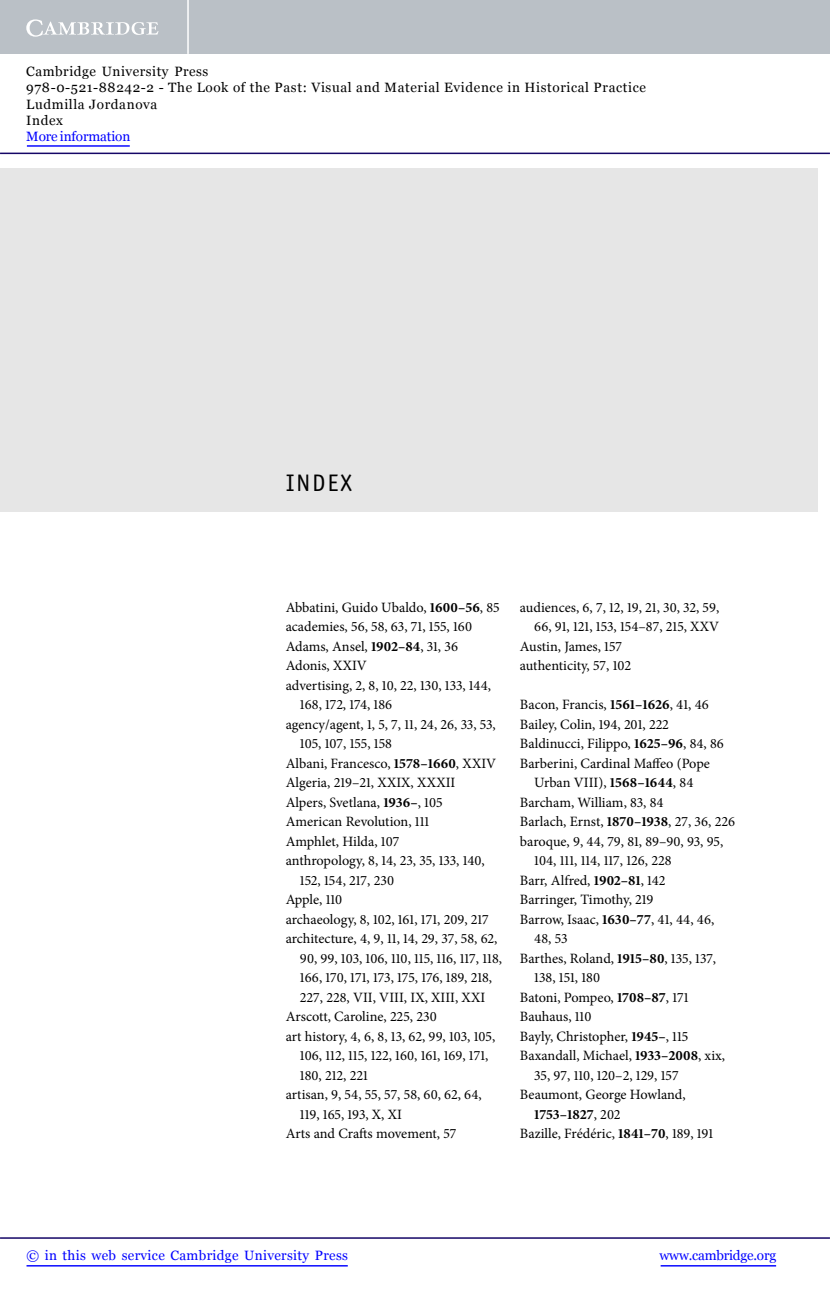
<style>
.page{position:relative;width:830px;height:1289px;background:#fff}
.page>*{position:absolute;margin:0;border:0;box-sizing:border-box;transform-origin:0 0}
.t1{font:24px "Officina Sans";letter-spacing:.08em;color:#000}
.t2{font:14.25px "Minion Pro";color:#000}
.t3{font:700 14.25px "Minion Pro";letter-spacing:-.01em;color:#000}
.t4{font:13.5px/16.2px "Georgia";letter-spacing:.045em;color:#000}
.t5{font:13.5px "Georgia";letter-spacing:.025em;color:#00f}
.t6{font:13.5px "Georgia";letter-spacing:-.015em;color:#00f}
.t7{font:13.5px "Georgia";letter-spacing:-.01em;color:#00f}
.s1{font-weight:700}
.s2{font-weight:400}
</style>
<div class="page">
<div style="left:0;top:169px;width:816px;height:343px;background:#e6e6e6"></div>
<div style="left:0;top:0;width:829px;height:54px;background:#bac0c6"></div>
<svg style="left:26px;top:19px;width:132px;height:18px"></svg>
<hr style="left:187px;top:0;width:2px;height:54px;background:#fff">
<hr style="left:0;top:153px;width:829px;height:1px;background:#150666">
<hr style="left:27px;top:145px;width:103px;height:2px;background:#00f">
<hr style="left:660px;top:1265px;width:115px;height:1px;background:#00f">
<hr style="left:0;top:1237px;width:829px;height:2px;background:#150666">
<hr style="left:26px;top:1265px;width:321px;height:1px;background:#00f">
<p class="t4" style="left:26px;top:64px;width:621px">Cambridge University Press<br>978-0-521-88242-2 - The Look of the Past: Visual and Material Evidence in Historical Practice Ludmilla Jordanova<br>Index</p>
<p class="t7" style="left:26px;top:128px;width:105px">More information</p>
<h1 class="t1" style="left:285px;top:473px;width:68px">INDEX</h1>
<p class="t2" style="left:285px;top:601px;width:215px">Abbatini, Guido Ubaldo, <span class="s1">1600–56</span> , 85</p>
<p class="t2" style="left:285px;top:621px;width:188px">academies, 56 , 58 , 63 , 71 , 155 , 160</p>
<p class="t2" style="left:285px;top:640px;width:174px">Adams, Ansel, <span class="s1">1902–84</span> , 31 , 36</p>
<p class="t2" style="left:285px;top:660px;width:83px">Adonis , XXIV</p>
<p class="t2" style="left:285px;top:679px;width:207px">advertising, 2 , 8 , 10 , 22 , 130 , 133 , 144 ,</p>
<p class="t2" style="left:300px;top:699px;width:94px">168 , 172 , 174 , 186</p>
<p class="t2" style="left:285px;top:718px;width:211px">agency/agent, 1 , 5 , 7 , 11 , 24 , 26 , 33 , 53 ,</p>
<p class="t2" style="left:300px;top:738px;width:93px">105 , 107 , 155 , 158</p>
<p class="t2" style="left:285px;top:757px;width:212px">Albani, Francesco, <span class="s1">1578–1660</span> , XXIV</p>
<p class="t2" style="left:285px;top:777px;width:171px">Algeria, 219–21 , XXIX , XXXII</p>
<p class="t2" style="left:285px;top:796px;width:158px">Alpers, Svetlana, <span class="s1">1936–</span> , 105</p>
<p class="t2" style="left:285px;top:816px;width:145px">American Revolution, 111</p>
<p class="t2" style="left:285px;top:835px;width:115px">Amphlet, Hilda, 107</p>
<p class="t2" style="left:285px;top:855px;width:201px">anthropology, 8 , 14 , 23 , 35 , 133 , 140 ,</p>
<p class="t2" style="left:300px;top:874px;width:96px">152 , 154 , 217 , 230</p>
<p class="t2" style="left:285px;top:894px;width:58px">Apple, 110</p>
<p class="t2" style="left:285px;top:913px;width:205px">archaeology, 8 , 102 , 161 , 171 , 209 , 217</p>
<p class="t2" style="left:285px;top:933px;width:213px">architecture, 4 , 9 , 11 , 14 , 29 , 37 , 58 , 62 ,</p>
<p class="t2" style="left:300px;top:952px;width:203px">90 , 99 , 103 , 106 , 110 , 115 , 116 , 117 , 118 ,</p>
<p class="t2" style="left:300px;top:972px;width:194px">166 , 170 , 171 , 173 , 175 , 176 , 189 , 218 ,</p>
<p class="t2" style="left:300px;top:991px;width:187px">227 , 228 , VII , VIII , IX , XIII , XXI</p>
<p class="t2" style="left:285px;top:1011px;width:152px">Arscott, Caroline, 225 , 230</p>
<p class="t2" style="left:285px;top:1030px;width:211px">art history, 4 , 6 , 8 , 13 , 62 , 99 , 103 , 105 ,</p>
<p class="t2" style="left:300px;top:1050px;width:190px">106 , 112 , 115 , 122 , 160 , 161 , 169 , 171 ,</p>
<p class="t2" style="left:300px;top:1069px;width:69px">180 , 212 , 221</p>
<p class="t2" style="left:285px;top:1089px;width:198px">artisan, 9 , 54 , 55 , 57 , 58 , 60 , 62 , 64 ,</p>
<p class="t2" style="left:300px;top:1108px;width:103px">119 , 165 , 193 , X , XI</p>
<p class="t2" style="left:285px;top:1128px;width:172px">Arts and Crafts movement, 57</p>
<p class="t2" style="left:519px;top:601px;width:201px">audiences, 6 , 7 , 12 , 19 , 21 , 30 , 32 , 59 ,</p>
<p class="t2" style="left:534px;top:621px;width:186px">66 , 91 , 121 , 153 , 154–87 , 215 , XXV</p>
<p class="t2" style="left:519px;top:640px;width:104px">Austin, James , 157</p>
<p class="t2" style="left:519px;top:660px;width:112px">authenticity, 57 , 102</p>
<p class="t2" style="left:519px;top:699px;width:190px">Bacon, Francis, <span class="s1">1561–1626</span> , 41 , 46</p>
<p class="t2" style="left:519px;top:718px;width:150px">Bailey, Colin, 194 , 201 , 222</p>
<p class="t2" style="left:519px;top:738px;width:205px">Baldinucci, Filippo, <span class="s1">1625–96</span> , 84 , 86</p>
<p class="t2" style="left:519px;top:757px;width:191px">Barberini, Cardinal Maffeo (Pope</p>
<p class="t2" style="left:534px;top:777px;width:161px">Urban VIII), <span class="s1">1568–1644</span> , 84</p>
<p class="t2" style="left:519px;top:796px;width:145px">Barcham, William, 83 , 84</p>
<p class="t2" style="left:519px;top:816px;width:217px">Barlach, Ernst, <span class="s1">1870–1938</span> , 27 , 36 , 226</p>
<p class="t2" style="left:519px;top:835px;width:205px">baroque, 9 , 44 , 79 , 81 , 89–90 , 93 , 95 ,</p>
<p class="t2" style="left:534px;top:855px;width:139px">104 , 111 , 114 , 117 , 126 , 228</p>
<p class="t2" style="left:519px;top:874px;width:147px">Barr, Alfred, <span class="s1">1902–81</span> , 142</p>
<p class="t2" style="left:519px;top:894px;width:135px">Barringer, Timothy, 219</p>
<p class="t2" style="left:519px;top:913px;width:196px">Barrow, Isaac, <span class="s1">1630–77</span> , 41 , 44 , 46 ,</p>
<p class="t2" style="left:534px;top:933px;width:35px">48 , 53</p>
<p class="t2" style="left:519px;top:952px;width:198px">Barthes, Roland, <span class="s1">1915–80</span> , 135 , 137 ,</p>
<p class="t2" style="left:534px;top:972px;width:67px">138 , 151 , 180</p>
<p class="t2" style="left:519px;top:991px;width:170px">Batoni, Pompeo, <span class="s1">1708–87</span> , 171</p>
<p class="t2" style="left:519px;top:1011px;width:73px">Bauhaus, 110</p>
<p class="t2" style="left:519px;top:1030px;width:170px">Bayly, Christopher, <span class="s1">1945–</span> , 115</p>
<p class="t2" style="left:519px;top:1050px;width:207px">Baxandall, Michael, <span class="s1">1933–2008</span> , xix ,</p>
<p class="t2" style="left:534px;top:1069px;width:146px">35 , 97 , 110 , 120–2 , 129 , 157</p>
<p class="t2" style="left:519px;top:1089px;width:167px">Beaumont, George Howland,</p>
<p class="t3" style="left:534px;top:1108px;width:88px">1753–1827 <span class="s2">, 202</span></p>
<p class="t2" style="left:519px;top:1128px;width:195px">Bazille, Fr é d é ric, <span class="s1">1841–70</span> , 189 , 191</p>
<p class="t5" style="left:26px;top:1247px;width:323px">© in this web service Cambridge University Press</p>
<p class="t6" style="left:659px;top:1247px;width:118px">www.cambridge.org</p>
</div>
